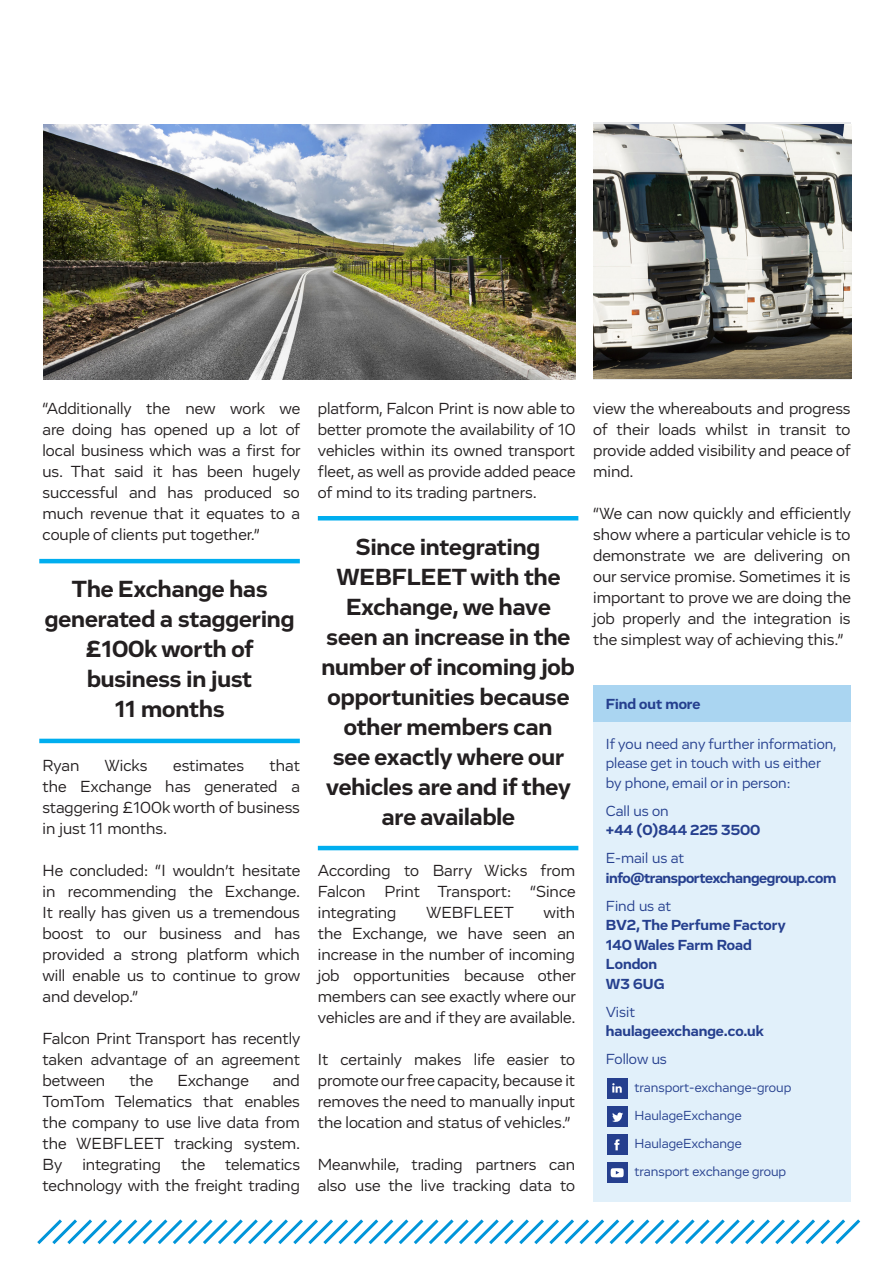
<style>
.page{position:relative;width:893px;height:1263px;background:#fff}
.page>*{position:absolute;margin:0;border:0;box-sizing:border-box;transform-origin:0 0}
.t1{font:700 24px/30px "Vito";color:#231f20;text-align:center}
.t2{font:16.5px/21px "Vito";color:#231f20;text-align:justify}
.t3{font:700 15px/19.5px "Vito";color:#253f8e}
.t4{font:15px/19.5px "Vito";color:#253f8e}
.t5{font:700 15px/19.5px "Vito";letter-spacing:-.025em;color:#253f8e}
.t6{font:13.5px "Vito";color:#253f8e}
.s1{font-weight:400}
</style>
<div class="page">
<svg style="left:37px;top:1219px;width:824px;height:26px"></svg>
<div style="left:593px;top:701px;width:257px;height:500px;background:#e1f0fa"></div>
<div style="left:607px;top:1135px;width:20px;height:20px;background:#253f8e"></div>
<svg style="left:614px;top:1139px;width:5px;height:11px"></svg>
<div style="left:607px;top:1163px;width:20px;height:20px;background:#253f8e"></div>
<svg style="left:611px;top:1168px;width:13px;height:9px"></svg>
<div style="left:607px;top:1079px;width:20px;height:20px;background:#253f8e"></div>
<svg style="left:612px;top:1083px;width:10px;height:10px"></svg>
<div style="left:607px;top:1107px;width:20px;height:20px;background:#253f8e"></div>
<svg style="left:612px;top:1112px;width:11px;height:10px"></svg>
<hr style="left:39px;top:559px;width:261px;height:4px;background:#00aeef">
<hr style="left:39px;top:739px;width:261px;height:4px;background:#00aeef">
<div style="left:593px;top:685px;width:257px;height:36px;background:#aad5f1"></div>
<img style="left:43px;top:124px;width:533px;height:255px">
<img style="left:594px;top:124px;width:257px;height:254px">
<hr style="left:318px;top:516px;width:260px;height:4px;background:#00aeef">
<hr style="left:318px;top:846px;width:260px;height:4px;background:#00aeef">
<p class="t2" style="left:43px;top:397px;width:260px">“Additionally the new work we are doing has opened up a lot of local business which was a first for us. That said it has been hugely successful and has produced so much revenue that it equates to a couple of clients put together.”</p>
<p class="t1" style="left:45px;top:574px;width:251px">The Exchange has generated a staggering £100k worth of business in just<br>11 months</p>
<p class="t2" style="left:43px;top:754px;width:259px;text-indent:227px">that the Exchange has generated a staggering £100k worth of business in just 11 months.</p>
<p class="t2" style="left:43px;top:859px;width:259px">He concluded: “I wouldn’t hesitate in recommending the Exchange.<br>It really has given us a tremendous boost to our business and has provided a strong platform which will enable us to continue to grow and develop.”</p>
<p class="t2" style="left:43px;top:1027px;width:259px">Falcon Print Transport has recently taken advantage of an agreement between</p>
<p class="t2" style="left:43px;top:754px;width:39px">Ryan</p>
<p class="t2" style="left:104px;top:754px;width:45px">Wicks</p>
<p class="t2" style="left:173px;top:754px;width:72px">estimates</p>
<p class="t2" style="left:43px;top:1069px;width:259px;text-indent:230px">and TomTom Telematics that enables the company to use live data from the WEBFLEET tracking system.<br>By integrating the telematics technology with the freight trading</p>
<p class="t2" style="left:129px;top:1069px;width:26px">the</p>
<p class="t2" style="left:177px;top:1069px;width:73px">Exchange</p>
<p class="t2" style="left:318px;top:397px;width:259px">platform, Falcon Print is now able to better promote the availability of 10 vehicles within its owned transport fleet, as well as provide added peace of mind to its trading partners.</p>
<p class="t1" style="left:321px;top:531px;width:255px">Since integrating<br>WEBFLEET with the<br>Exchange, we have seen an increase in the number of incoming job opportunities because other members can<br>see exactly where our vehicles are and if they are available</p>
<p class="t2" style="left:318px;top:859px;width:259px">According to Barry Wicks from Falcon Print Transport: “Since integrating</p>
<p class="t2" style="left:318px;top:901px;width:260px;text-indent:226px">with the Exchange, we have seen an increase in the number of incoming job opportunities because other members can see exactly where our vehicles are and if they are available.</p>
<p class="t2" style="left:318px;top:1048px;width:259px">It certainly makes life easier to promote our free capacity, because it removes the need to manually input the location and status of vehicles.”</p>
<p class="t2" style="left:318px;top:1153px;width:259px">Meanwhile, trading partners can also use the live tracking data to</p>
<p class="t2" style="left:426px;top:901px;width:90px">WEBFLEET</p>
<p class="t2" style="left:593px;top:397px;width:259px">view the whereabouts and progress of their loads whilst in transit to provide added visibility and peace of mind.</p>
<p class="t2" style="left:593px;top:502px;width:259px">“We can now quickly and efficiently show where a particular vehicle is to demonstrate we are delivering on our service promise. Sometimes it is important to prove we are doing the job properly and the integration is the simplest way of achieving this.”</p>
<p class="t3" style="left:606px;top:694px;width:96px">Find out more</p>
<p class="t4" style="left:606px;top:734px;width:232px">If you need any further information, please get in touch with us either by phone, email or in person:</p>
<p class="t3" style="left:606px;top:801px;width:156px"><span class="s1">Call us on<br></span>+44 (0)844 225 3500</p>
<p class="t5" style="left:606px;top:848px;width:232px"><span class="s1">E-mail us at </span>info@transportexchangegroup.com</p>
<p class="t3" style="left:606px;top:896px;width:181px"><span class="s1">Find us at<br></span>BV2, The Perfume Factory<br>140 Wales Farm Road<br>London<br>W3 6UG</p>
<p class="t3" style="left:606px;top:1002px;width:160px"><span class="s1">Visit </span>haulageexchange.co.uk</p>
<p class="t4" style="left:606px;top:1049px;width:63px">Follow us</p>
<p class="t6" style="left:634px;top:1079px;width:158px">transport-exchange-group</p>
<p class="t6" style="left:634px;top:1107px;width:109px">HaulageExchange</p>
<p class="t6" style="left:634px;top:1135px;width:109px">HaulageExchange</p>
<p class="t6" style="left:634px;top:1163px;width:153px">transport exchange group</p>
</div>
